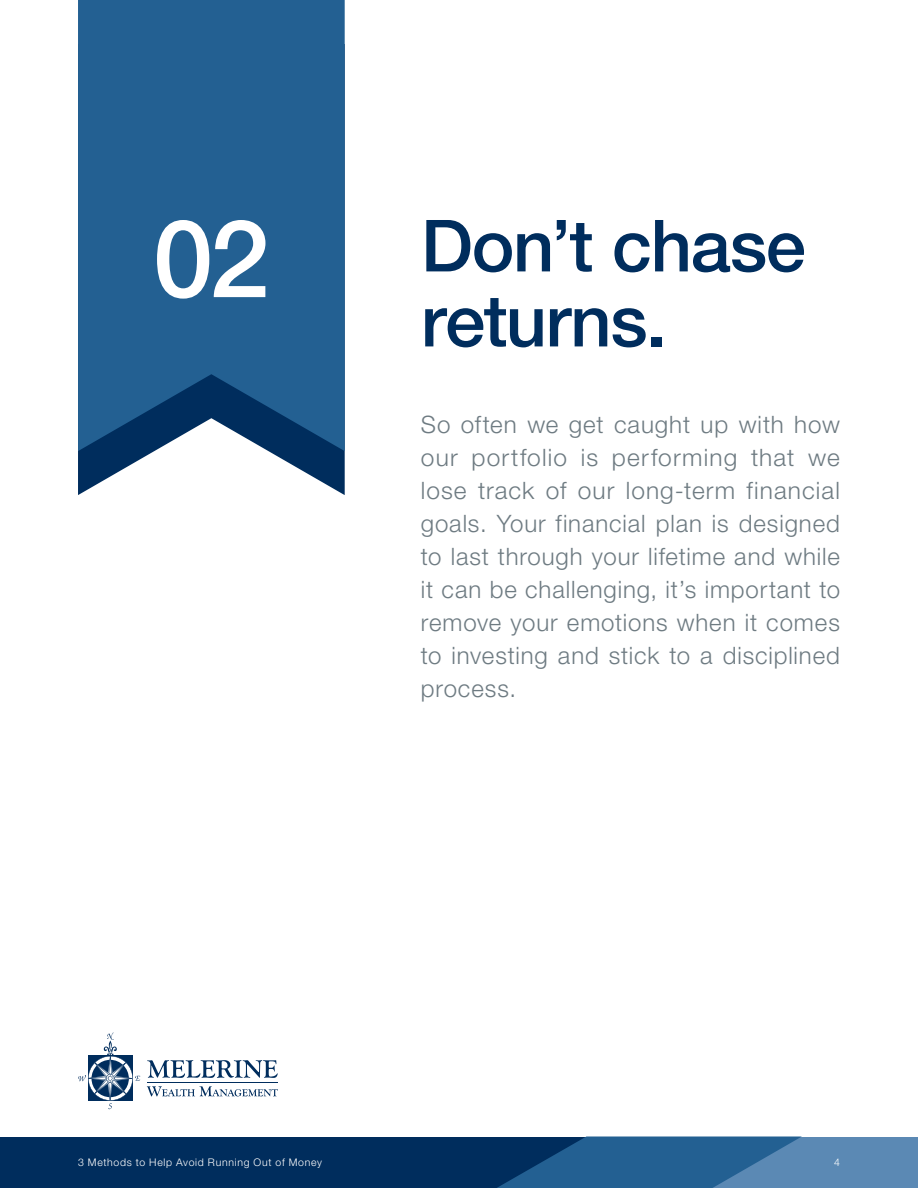
<style>
.page{position:relative;width:918px;height:1188px;background:#fff}
.page>*{position:absolute;margin:0;border:0;box-sizing:border-box;transform-origin:0 0}
.t1{font:500 108px "Helvetica Neue LT Pro";color:#fff}
.t2{font:500 72px/75px "Helvetica Neue LT Pro";letter-spacing:-.02em;color:#002d5d}
.t3{font:300 24px/33px "Helvetica Neue LT Pro";letter-spacing:.035em;color:#6e7b82;text-align:justify}
.t4{font:300 10.5px "Helvetica Neue LT Pro";letter-spacing:.07em;color:#fff}
</style>
<div class="page">
<div style="left:0;top:1137px;width:622px;height:51px;background:#002d5d"></div>
<div style="left:684px;top:1137px;width:234px;height:51px;background:#5b89b4"></div>
<svg style="left:497px;top:1137px;width:304px;height:51px"></svg>
<svg style="left:78px;top:1033px;width:62px;height:76px"></svg>
<svg style="left:147px;top:1060px;width:131px;height:18px"></svg>
<svg style="left:147px;top:1086px;width:131px;height:10px"></svg>
<hr style="left:147px;top:1082px;width:131px;height:1px;background:#002d5d">
<svg style="left:78px;top:451px;width:267px;height:44px"></svg>
<svg style="left:78px;top:0;width:267px;height:451px;background:#245e90"></svg>
<h1 class="t1" style="left:153px;top:194px;width:118px">02</h1>
<h2 class="t2" style="left:421px;top:207px;width:386px">Don’t chase returns.</h2>
<p class="t3" style="left:421px;top:407px;width:421px">So often we get caught up with how our portfolio is performing that we lose track of our long-term financial goals. Your financial plan is designed to last through your lifetime and while it can be challenging, it’s important to remove your emotions when it comes to investing and stick to a disciplined process.</p>
<p class="t4" style="left:78px;top:1156px;width:246px">3 Methods to Help Avoid Running Out of Money</p>
<p class="t4" style="left:834px;top:1156px;width:7px">4</p>
</div>
